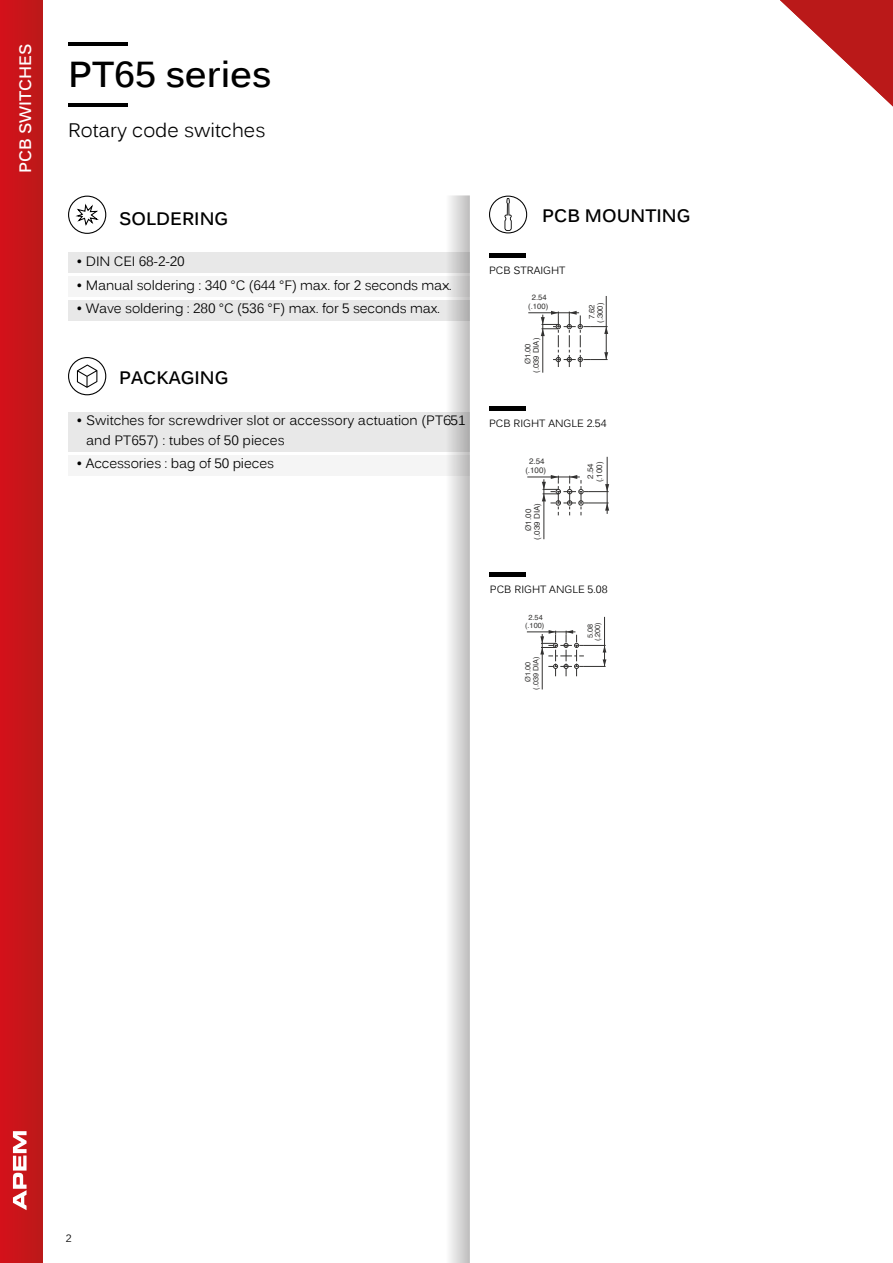
<style>
.page{position:relative;width:893px;height:1263px;background:#fff}
.page>*{position:absolute;margin:0;border:0;box-sizing:border-box;transform-origin:0 0}
.t1{font:700 36px "Kalinga";color:#000}
.t2{font:19.5px "Kalinga";color:#000}
.t3{font:700 18px "Kalinga";color:#000}
.t4{font:700 16.5px "Kalinga";color:#fff}
.t5{font:13.5px/19.5px "Kalinga";letter-spacing:-.01em;color:#000}
.t6{font:10.5px "Kalinga";color:#000}
.t7{font:7.95px "Helvetica";color:#323130}
.t8{font:7.65px/8.2px "Helvetica";color:#323130;text-align:center}
.t9{font:7.35px "Helvetica";color:#323130}
</style>
<div class="page">
<hr style="left:68px;top:103px;width:59px;height:3px;background:#000">
<hr style="left:68px;top:43px;width:59px;height:3px;background:#000">
<svg style="left:68px;top:196px;width:38px;height:38px"></svg>
<div style="left:68px;top:252px;width:402px;height:20px;background:#e8e8e8"></div>
<div style="left:68px;top:276px;width:402px;height:20px;background:#f5f5f5"></div>
<div style="left:68px;top:300px;width:402px;height:20px;background:#e8e8e8"></div>
<div style="left:68px;top:412px;width:402px;height:39px;background:#e8e8e8"></div>
<div style="left:68px;top:455px;width:402px;height:20px;background:#f5f5f5"></div>
<svg style="left:68px;top:357px;width:38px;height:38px"></svg>
<svg style="left:489px;top:196px;width:38px;height:37px"></svg>
<hr style="left:607px;top:457px;width:1px;height:57px;background:#323130">
<hr style="left:527px;top:477px;width:53px;height:1px;background:#323130">
<hr style="left:544px;top:479px;width:1px;height:60px;background:#323130">
<svg style="left:542px;top:475px;width:67px;height:40px"></svg>
<hr style="left:527px;top:632px;width:48px;height:1px;background:#323130">
<hr style="left:604px;top:617px;width:1px;height:49px;background:#323130">
<hr style="left:542px;top:634px;width:1px;height:55px;background:#323130">
<svg style="left:540px;top:630px;width:66px;height:46px"></svg>
<hr style="left:606px;top:296px;width:1px;height:64px;background:#323130">
<hr style="left:528px;top:312px;width:51px;height:1px;background:#323130">
<hr style="left:542px;top:315px;width:1px;height:58px;background:#323130">
<svg style="left:541px;top:311px;width:67px;height:56px"></svg>
<div style="left:489px;top:406px;width:36px;height:5px;background:#000"></div>
<hr style="left:490px;top:573px;width:36px;height:4px;background:#000">
<hr style="left:489px;top:253px;width:36px;height:4px;background:#000">
<svg style="left:780px;top:0;width:113px;height:106px"></svg>
<img style="left:0;top:0;width:42px;height:1263px">
<svg style="left:13px;top:1131px;width:14px;height:79px"></svg>
<p class="t4" style="left:16px;top:173px;width:131px;rotate:-90deg">PCB SWITCHES</p>
<h1 class="t1" style="left:68px;top:61px;width:205px">PT65 series</h1>
<h2 class="t2" style="left:68px;top:123px;width:199px">Rotary code switches</h2>
<h3 class="t3" style="left:119px;top:212px;width:111px">SOLDERING</h3>
<p class="t5" style="left:77px;top:253px;width:110px">• DIN CEI 68-2-20</p>
<p class="t5" style="left:77px;top:276px;width:377px">• Manual soldering : 340 °C (644 °F) max. for 2 seconds max.</p>
<p class="t5" style="left:77px;top:300px;width:365px">• Wave soldering : 280 °C (536 °F) max. for 5 seconds max.</p>
<h3 class="t3" style="left:119px;top:371px;width:111px">PACKAGING</h3>
<p class="t5" style="left:86px;top:412px;width:381px;text-indent:-10px">• Switches for screwdriver slot or accessory actuation (PT651 and PT657) : tubes of 50 pieces</p>
<p class="t5" style="left:77px;top:455px;width:199px">• Accessories : bag of 50 pieces</p>
<h3 class="t3" style="left:542px;top:208px;width:150px">PCB MOUNTING</h3>
<p class="t6" style="left:489px;top:266px;width:78px">PCB STRAIGHT</p>
<p class="t8" style="left:532px;top:294px;width:16px">2.54</p>
<p class="t8" style="left:524px;top:373px;width:37px;rotate:-90deg">ÿ1.00 (.039 DIA)</p>
<p class="t8" style="left:528px;top:302px;width:22px">(.100)</p>
<p class="t8" style="left:588px;top:319px;width:16px;rotate:-90deg">7.62</p>
<p class="t8" style="left:597px;top:323px;width:22px;rotate:-90deg">(.300)</p>
<p class="t6" style="left:489px;top:419px;width:119px">PCB RIGHT ANGLE 2.54</p>
<p class="t7" style="left:529px;top:458px;width:17px">2.54</p>
<p class="t7" style="left:534px;top:540px;width:38px;rotate:-90deg">(.039 DIA)</p>
<p class="t7" style="left:525px;top:467px;width:22px">(.100)</p>
<p class="t7" style="left:525px;top:531px;width:23px;rotate:-90deg">ÿ1.00</p>
<p class="t7" style="left:596px;top:482px;width:22px;rotate:-90deg">(.100)</p>
<p class="t7" style="left:587px;top:479px;width:17px;rotate:-90deg">2.54</p>
<p class="t6" style="left:490px;top:586px;width:119px">PCB RIGHT ANGLE 5.08</p>
<p class="t9" style="left:528px;top:614px;width:16px">2.54</p>
<p class="t9" style="left:525px;top:622px;width:21px">(.100)</p>
<p class="t9" style="left:533px;top:690px;width:35px;rotate:-90deg">(.039 DIA)</p>
<p class="t9" style="left:525px;top:682px;width:22px;rotate:-90deg">ÿ1.00</p>
<p class="t9" style="left:595px;top:641px;width:21px;rotate:-90deg">(.200)</p>
<p class="t9" style="left:587px;top:638px;width:16px;rotate:-90deg">5.08</p>
<p class="t6" style="left:66px;top:1234px;width:7px">2</p>
</div>
